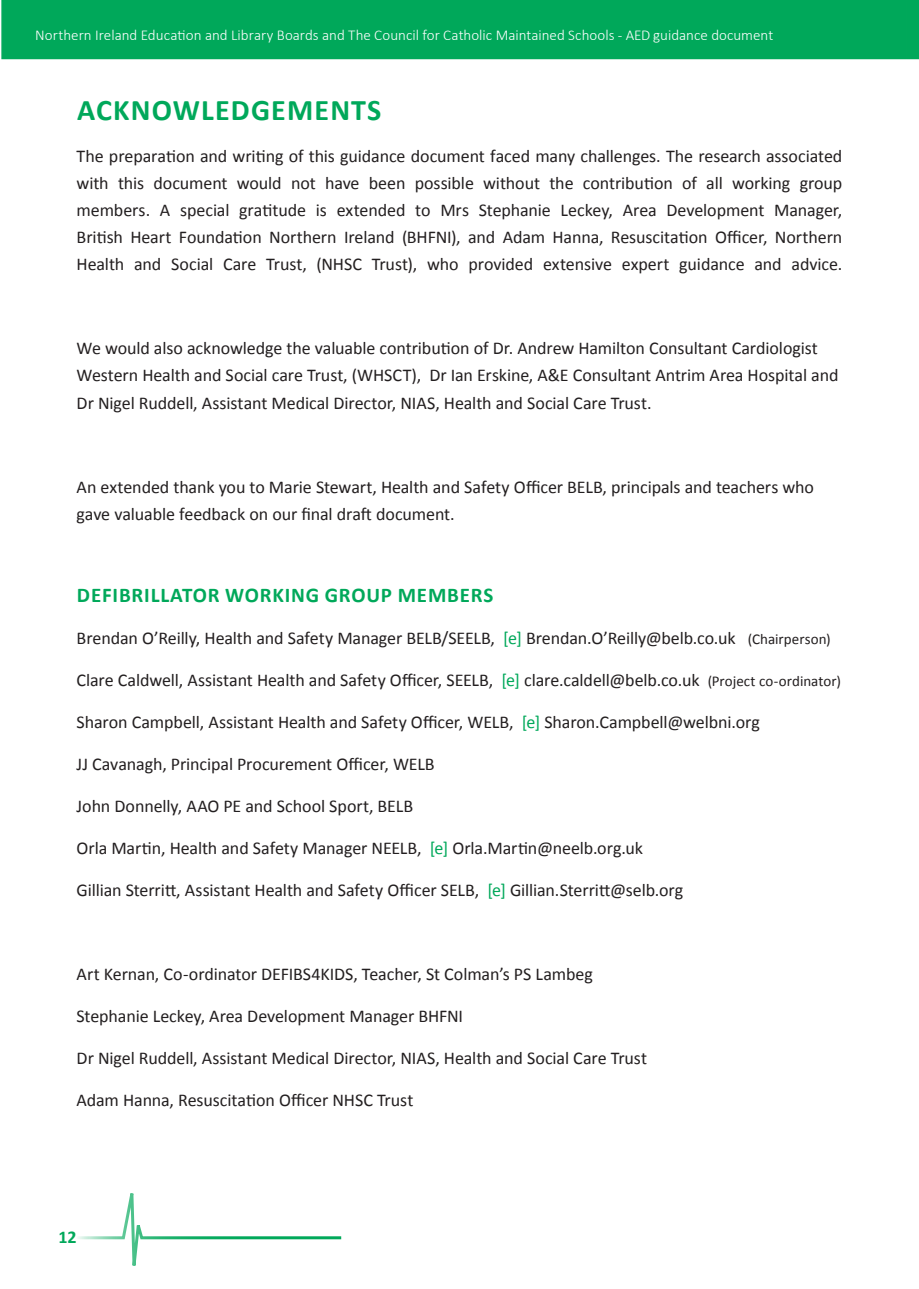
<style>
.page{position:relative;width:919px;height:1289px;background:#fff}
.page>*{position:absolute;margin:0;border:0;box-sizing:border-box;transform-origin:0 0}
.t1{font:700 30px "Calibri";letter-spacing:.04em;color:#00a85a}
.t2{font:700 21px "Calibri";letter-spacing:.04em;color:#00a85a}
.t3{font:18px/27px "Calibri";letter-spacing:-.005em;color:#231f20}
.t4{font:700 18px "Calibri";color:#00a85a}
.t5{font:300 15px "Calibri";color:#fff}
.s1{color:#00a85a}
.s2{font-size:15px}
</style>
<div class="page">
<svg style="left:78px;top:1193px;width:264px;height:73px"></svg>
<div style="left:1px;top:0;width:905px;height:59px;background:#00a85a"></div>
<svg style="left:906px;top:0;width:12px;height:59px"></svg>
<p class="t5" style="left:35px;top:26px;width:739px">Northern Ireland Education and Library Boards and The Council for Catholic Maintained Schools - AED guidance document</p>
<h1 class="t1" style="left:77px;top:91px;width:306px">ACKNOWLEDGEMENTS</h1>
<p class="t3" style="left:77px;top:143px;width:767px;text-align:justify">The preparation and writing of this guidance document faced many challenges. The research associated with this document would not have been possible without the contribution of all working group members. A special gratitude is extended to Mrs Stephanie Leckey, Area Development Manager, British Heart Foundation Northern Ireland (BHFNI), and Adam Hanna, Resuscitation Officer, Northern Health and Social Care Trust, (NHSC Trust), who provided extensive expert guidance and advice.</p>
<p class="t3" style="left:77px;top:335px;width:763px">We would also acknowledge the valuable contribution of Dr. Andrew Hamilton Consultant Cardiologist<br>Western Health and Social care Trust, (WHSCT), Dr Ian Erskine, A&amp;E Consultant Antrim Area Hospital and<br>Dr Nigel Ruddell, Assistant Medical Director, NIAS, Health and Social Care Trust.</p>
<p class="t3" style="left:77px;top:473px;width:739px">An extended thank you to Marie Stewart, Health and Safety Officer BELB, principals and teachers who gave valuable feedback on our final draft document.</p>
<p class="t2" style="left:77px;top:581px;width:418px">DEFIBRILLATOR WORKING GROUP MEMBERS</p>
<p class="t3" style="left:77px;top:624px;width:755px">Brendan O’Reilly, Health and Safety Manager BELB/SEELB, <span class="s1">[e]</span> Brendan.O’Reilly@belb.co.uk <span class="s2">(Chairperson)</span></p>
<p class="t3" style="left:77px;top:666px;width:765px">Clare Caldwell, Assistant Health and Safety Officer, SEELB, <span class="s1">[e]</span> clare.caldell@belb.co.uk <span class="s2">(Project co-ordinator)</span></p>
<p class="t3" style="left:77px;top:708px;width:684px">Sharon Campbell, Assistant Health and Safety Officer, WELB, <span class="s1">[e]</span> Sharon.Campbell@welbni.org</p>
<p class="t3" style="left:77px;top:750px;width:359px">JJ Cavanagh, Principal Procurement Officer, WELB</p>
<p class="t3" style="left:77px;top:792px;width:338px">John Donnelly, AAO PE and School Sport, BELB</p>
<p class="t3" style="left:77px;top:834px;width:568px">Orla Martin, Health and Safety Manager NEELB, <span class="s1">[e]</span> Orla.Martin@neelb.org.uk</p>
<p class="t3" style="left:77px;top:876px;width:608px">Gillian Sterritt, Assistant Health and Safety Officer SELB, <span class="s1">[e]</span> Gillian.Sterritt@selb.org</p>
<p class="t3" style="left:77px;top:960px;width:518px">Art Kernan, Co-ordinator DEFIBS4KIDS, Teacher, St Colman’s PS Lambeg</p>
<p class="t3" style="left:77px;top:1002px;width:388px">Stephanie Leckey, Area Development Manager BHFNI</p>
<p class="t3" style="left:77px;top:1044px;width:572px">Dr Nigel Ruddell, Assistant Medical Director, NIAS, Health and Social Care Trust</p>
<p class="t3" style="left:77px;top:1086px;width:338px">Adam Hanna, Resuscitation Officer NHSC Trust</p>
<p class="t4" style="left:58px;top:1225px;width:20px">12</p>
</div>
